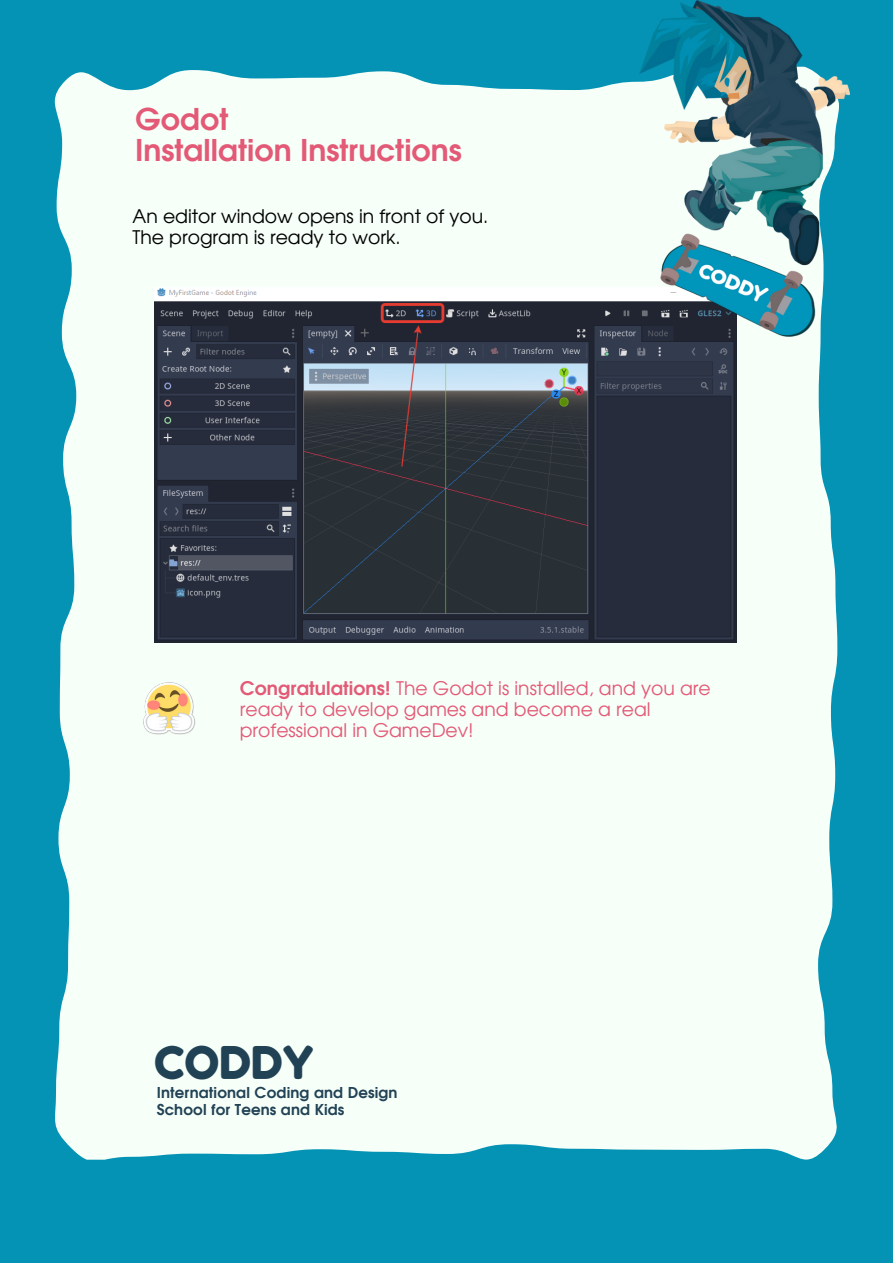
<style>
.page{position:relative;width:893px;height:1263px;background:#0493b4}
.page>*{position:absolute;margin:0;border:0;box-sizing:border-box;transform-origin:0 0}
.t1{font:45px "Fredoka One";color:#214255}
.t2{font:700 30px/30.4px "Evolventa";color:#e35a77}
.t3{font:18.75px/20.9px "Evolventa";color:#e35a77}
.t4{font:18.75px/20.9px "Evolventa";color:#000}
.t5{font:700 15px/16.4px "Evolventa";letter-spacing:.01em;color:#214255}
.s1{font-weight:700}
</style>
<div class="page">
<div style="left:55px;top:70px;width:783px;height:1090px;background:#f7fff9"></div>
<img style="left:141px;top:680px;width:56px;height:55px">
<img style="left:154px;top:287px;width:582px;height:356px">
<img style="left:639px;top:0;width:210px;height:337px">
<h2 class="t2" style="left:135px;top:106px;width:328px">Godot<br>Installation Instructions</h2>
<p class="t4" style="left:132px;top:207px;width:357px">An editor window opens in front of you.<br>The program is ready to work.</p>
<p class="t3" style="left:240px;top:679px;width:472px"><span class="s1">Congratulations!</span> The Godot is installed, and you are ready to develop games and become a real professional in GameDev!</p>
<h1 class="t1" style="left:154px;top:1035px;width:161px">CODDY</h1>
<p class="t5" style="left:157px;top:1086px;width:242px">International Coding and Design<br>School for Teens and Kids</p>
</div>
